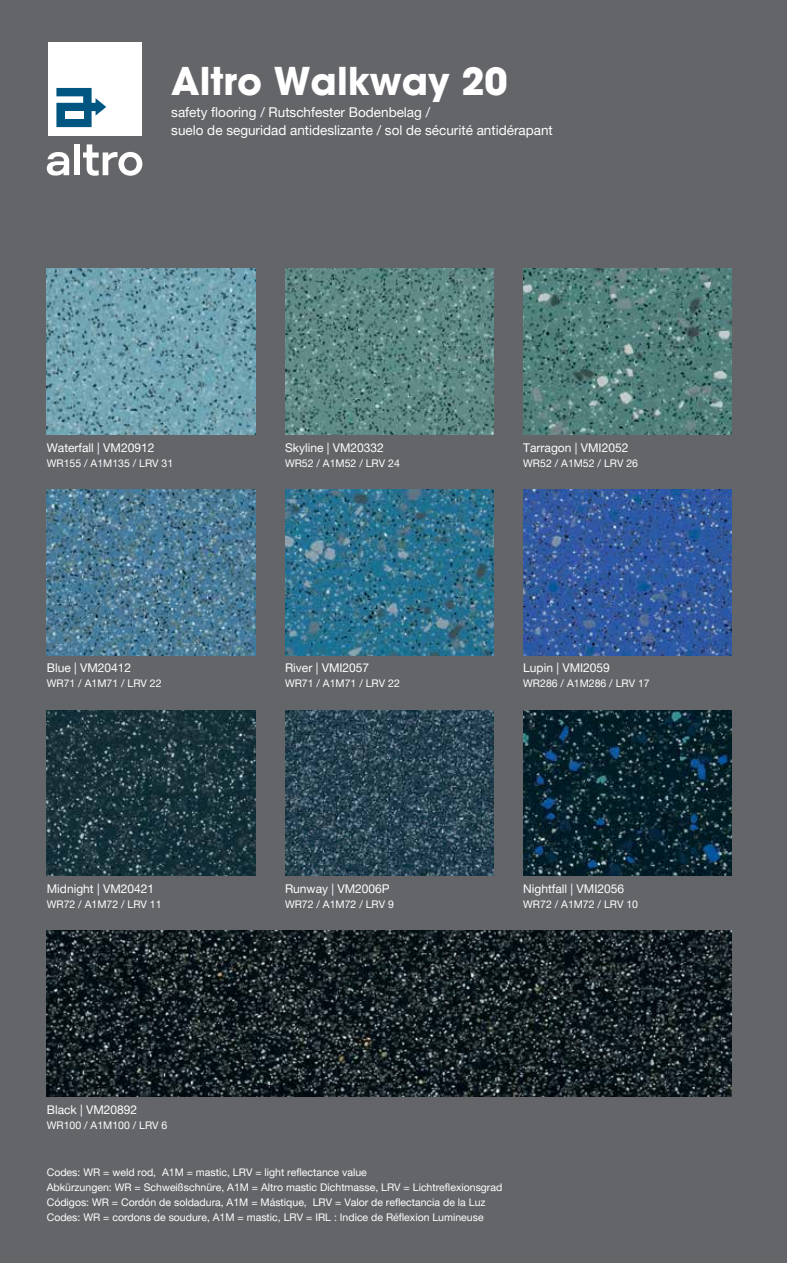
<style>
.page{position:relative;width:787px;height:1263px;background:#636569}
.page>*{position:absolute;margin:0;border:0;box-sizing:border-box;transform-origin:0 0}
.t1{font:700 37.5px "Avant Garde";color:#fff}
.t2{font:13.5px/18px "Helvetica Neue LT Pro";color:#fff}
.t3{font:12px "Helvetica Neue LT Pro";color:#fff}
.t4{font:10.5px/15px "Helvetica Neue LT Pro";color:#fff}
</style>
<div class="page">
<div style="left:74px;top:144px;width:5px;height:31px;background:#fff"></div>
<svg style="left:47px;top:152px;width:22px;height:24px"></svg>
<svg style="left:83px;top:144px;width:59px;height:32px"></svg>
<div style="left:48px;top:43px;width:93px;height:93px;background:#fff"></div>
<svg style="left:56px;top:88px;width:50px;height:39px"></svg>
<div style="left:65px;top:112px;width:18px;height:7px;background:#fff"></div>
<img style="left:47px;top:269px;width:208px;height:166px">
<img style="left:285px;top:269px;width:208px;height:166px">
<img style="left:523px;top:269px;width:208px;height:166px">
<img style="left:47px;top:489px;width:208px;height:166px">
<img style="left:285px;top:489px;width:208px;height:166px">
<img style="left:523px;top:489px;width:208px;height:166px">
<img style="left:47px;top:710px;width:208px;height:166px">
<img style="left:285px;top:710px;width:208px;height:166px">
<img style="left:523px;top:710px;width:208px;height:166px">
<img style="left:47px;top:930px;width:684px;height:166px">
<h1 class="t1" style="left:171px;top:57px;width:338px">Altro Walkway 20</h1>
<p class="t2" style="left:171px;top:103px;width:383px">safety flooring / Rutschfester Bodenbelag /<br>suelo de seguridad antideslizante / sol de sécurité antidérapant</p>
<p class="t3" style="left:47px;top:440px;width:109px">Waterfall | VM20912</p>
<p class="t4" style="left:47px;top:455px;width:128px">WR155 / A1M135 / LRV 31</p>
<p class="t3" style="left:47px;top:661px;width:86px">Blue | VM20412</p>
<p class="t4" style="left:47px;top:676px;width:116px">WR71 / A1M71 / LRV 22</p>
<p class="t3" style="left:285px;top:440px;width:100px">Skyline | VM20332</p>
<p class="t4" style="left:285px;top:455px;width:116px">WR52 / A1M52 / LRV 24</p>
<p class="t3" style="left:285px;top:661px;width:86px">River | VMI2057</p>
<p class="t4" style="left:285px;top:676px;width:116px">WR71 / A1M71 / LRV 22</p>
<p class="t3" style="left:523px;top:440px;width:107px">Tarragon | VMI2052</p>
<p class="t4" style="left:523px;top:455px;width:116px">WR52 / A1M52 / LRV 26</p>
<p class="t3" style="left:523px;top:661px;width:88px">Lupin | VMI2059</p>
<p class="t4" style="left:523px;top:676px;width:128px">WR286 / A1M286 / LRV 17</p>
<p class="t3" style="left:47px;top:881px;width:109px">Midnight | VM20421</p>
<p class="t4" style="left:47px;top:896px;width:116px">WR72 / A1M72 / LRV 11</p>
<p class="t3" style="left:285px;top:881px;width:106px">Runway | VM2006P</p>
<p class="t4" style="left:285px;top:896px;width:110px">WR72 / A1M72 / LRV 9</p>
<p class="t3" style="left:523px;top:881px;width:102px">Nightfall | VMI2056</p>
<p class="t4" style="left:523px;top:896px;width:116px">WR72 / A1M72 / LRV 10</p>
<p class="t3" style="left:47px;top:1102px;width:92px">Black | VM20892</p>
<p class="t4" style="left:47px;top:1117px;width:122px">WR100 / A1M100 / LRV 6</p>
<p class="t4" style="left:47px;top:1164px;width:457px">Codes: WR = weld rod, A1M = mastic, LRV = light reflectance value<br>Abkürzungen: WR = Schweißschnüre, A1M = Altro mastic Dichtmasse, LRV = Lichtreflexionsgrad Códigos: WR = Cordón de soldadura, A1M = Mástique, LRV = Valor de reflectancia de la Luz Codes: WR = cordons de soudure, A1M = mastic, LRV = IRL : Indice de Réflexion Lumineuse</p>
</div>
